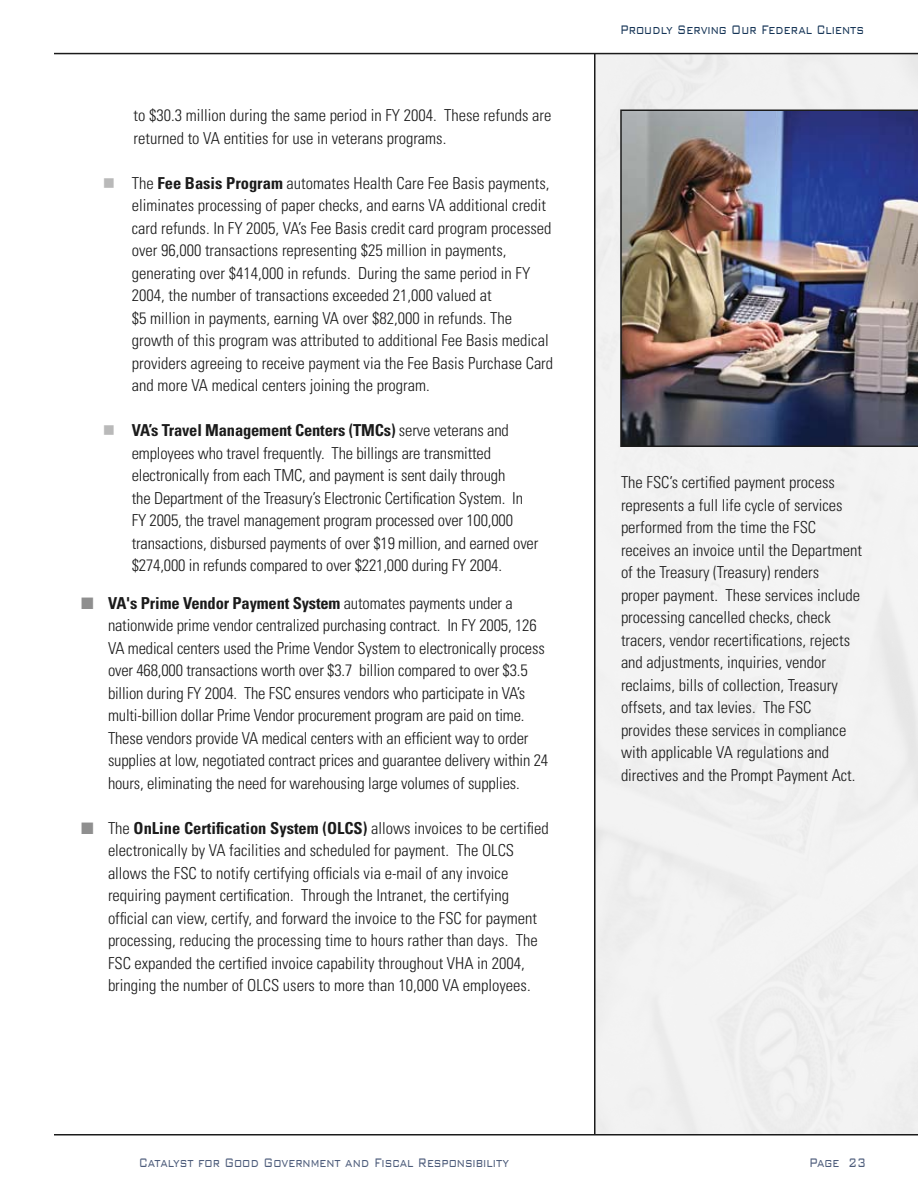
<style>
.page{position:relative;width:918px;height:1188px;background:#fff}
.page>*{position:absolute;margin:0;border:0;box-sizing:border-box;transform-origin:0 0}
.t1{font:300 condensed 16.5px/22.5px "Univers";color:#1b1b1b}
.t2{font:300 16.5px "Bank Gothic BT";color:#4c5b7a;scale:.72 1}
.t3{font:300 16.5px "Bank Gothic BT";color:#153456;scale:.72 1}
.s1{color:#b9b9b9}
.s2{font-weight:700}
.s3{color:#8f8f8f}
</style>
<div class="page">
<hr style="left:54px;top:53px;width:864px;height:1px;background:#1b1b1b">
<hr style="left:54px;top:1134px;width:864px;height:2px;background:#1b1b1b">
<hr style="left:594px;top:54px;width:2px;height:1080px;background:#1b1b1b">
<img style="left:620px;top:110px;width:298px;height:337px">
<p class="t1" style="left:134px;top:104px;width:419px">to $30.3 million during the same period in FY 2004. These refunds are returned to VA entities for use in veterans programs.</p>
<p class="t1" style="left:132px;top:172px;width:423px;text-indent:-29px"><span class="s1">■</span> The <span class="s2">Fee Basis Program</span> automates Health Care Fee Basis payments, eliminates processing of paper checks, and earns VA additional credit card refunds. In FY 2005, VA’s Fee Basis credit card program processed over 96,000 transactions representing $25 million in payments, generating over $414,000 in refunds. During the same period in FY 2004, the number of transactions exceeded 21,000 valued at<br>$5 million in payments, earning VA over $82,000 in refunds. The growth of this program was attributed to additional Fee Basis medical providers agreeing to receive payment via the Fee Basis Purchase Card and more VA medical centers joining the program.</p>
<p class="t1" style="left:132px;top:419px;width:408px;text-indent:-29px"><span class="s1">■</span> <span class="s2">VA’s Travel Management Centers (TMCs)</span> serve veterans and employees who travel frequently. The billings are transmitted electronically from each TMC, and payment is sent daily through<br>the Department of the Treasury’s Electronic Certification System. In FY 2005, the travel management program processed over 100,000 transactions, disbursed payments of over $19 million, and earned over $274,000 in refunds compared to over $221,000 during FY 2004.</p>
<p class="t1" style="left:108px;top:592px;width:442px;text-indent:-27px"><span class="s3">■</span> <span class="s2">VA's Prime Vendor Payment System</span> automates payments under a nationwide prime vendor centralized purchasing contract. In FY 2005, 126<br>VA medical centers used the Prime Vendor System to electronically process over 468,000 transactions worth over $3.7 billion compared to over $3.5 billion during FY 2004. The FSC ensures vendors who participate in VA’s multi-billion dollar Prime Vendor procurement program are paid on time.<br>These vendors provide VA medical centers with an efficient way to order supplies at low, negotiated contract prices and guarantee delivery within 24 hours, eliminating the need for warehousing large volumes of supplies.</p>
<p class="t1" style="left:108px;top:817px;width:442px;text-indent:-27px"><span class="s3">■</span> The <span class="s2">OnLine Certification System (OLCS)</span> allows invoices to be certified electronically by VA facilities and scheduled for payment. The OLCS allows the FSC to notify certifying officials via e-mail of any invoice requiring payment certification. Through the Intranet, the certifying official can view, certify, and forward the invoice to the FSC for payment processing, reducing the processing time to hours rather than days. The FSC expanded the certified invoice capability throughout VHA in 2004, bringing the number of OLCS users to more than 10,000 VA employees.</p>
<p class="t2" style="left:139px;top:1153px;width:516px">Catalyst for Good Government and Fiscal Responsibility</p>
<p class="t3" style="left:620px;top:21px;width:340px">Proudly Serving Our Federal Clients</p>
<p class="t1" style="left:621px;top:471px;width:242px">The FSC’s certified payment process represents a full life cycle of services performed from the time the FSC receives an invoice until the Department of the Treasury (Treasury) renders<br>proper payment. These services include processing cancelled checks, check tracers, vendor recertifications, rejects and adjustments, inquiries, vendor reclaims, bills of collection, Treasury offsets, and tax levies. The FSC provides these services in compliance with applicable VA regulations and directives and the Prompt Payment Act.</p>
<p class="t2" style="left:809px;top:1153px;width:80px">Page 23</p>
</div>
